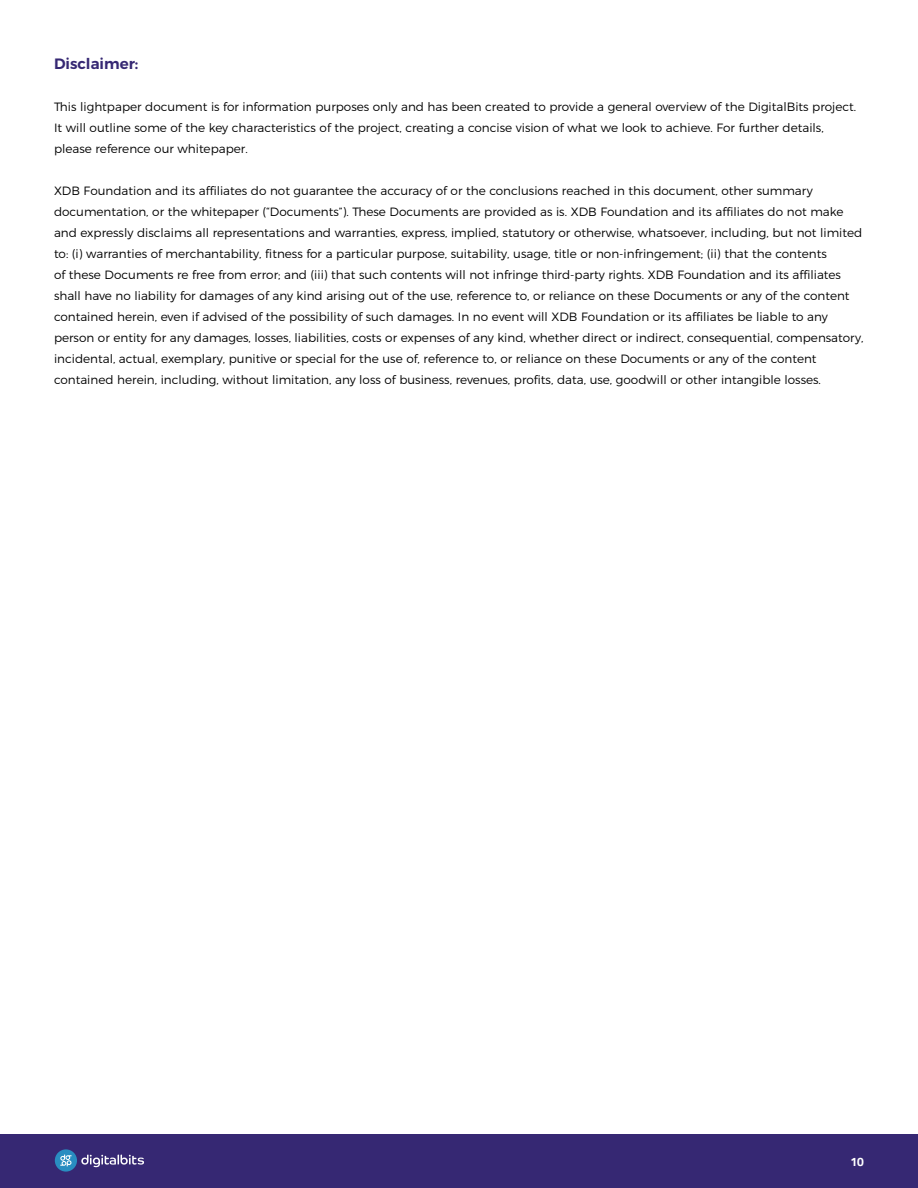
<style>
.page{position:relative;width:918px;height:1188px;background:#fff}
.page>*{position:absolute;margin:0;border:0;box-sizing:border-box;transform-origin:0 0}
.t1{font:600 15px "Montserrat";color:#362873}
.t2{font:300 12px/21px "Montserrat";color:#000}
.t3{font:700 12px "Cairo";color:#fff}
</style>
<div class="page">
<div style="left:0;top:1134px;width:918px;height:54px;background:#362873"></div>
<svg style="left:81px;top:1155px;width:63px;height:12px"></svg>
<div style="left:55px;top:1149px;width:22px;height:23px;background:#298dc1;border-radius:50%"></div>
<svg style="left:60px;top:1155px;width:12px;height:11px"></svg>
<p class="t1" style="left:54px;top:51px;width:86px">Disclaimer:</p>
<p class="t2" style="left:54px;top:95px;width:804px">This lightpaper document is for information purposes only and has been created to provide a general overview of the DigitalBits project.<br>It will outline some of the key characteristics of the project, creating a concise vision of what we look to achieve. For further details, please reference our whitepaper.</p>
<p class="t2" style="left:54px;top:179px;width:811px">XDB Foundation and its affiliates do not guarantee the accuracy of or the conclusions reached in this document, other summary documentation, or the whitepaper (“Documents”). These Documents are provided as is. XDB Foundation and its affiliates do not make and expressly disclaims all representations and warranties, express, implied, statutory or otherwise, whatsoever, including, but not limited to: (i) warranties of merchantability, fitness for a particular purpose, suitability, usage, title or non-infringement; (ii) that the contents<br>of these Documents re free from error; and (iii) that such contents will not infringe third-party rights. XDB Foundation and its affiliates shall have no liability for damages of any kind arising out of the use, reference to, or reliance on these Documents or any of the content contained herein, even if advised of the possibility of such damages. In no event will XDB Foundation or its affiliates be liable to any person or entity for any damages, losses, liabilities, costs or expenses of any kind, whether direct or indirect, consequential, compensatory, incidental, actual, exemplary, punitive or special for the use of, reference to, or reliance on these Documents or any of the content contained herein, including, without limitation, any loss of business, revenues, profits, data, use, goodwill or other intangible losses.</p>
<p class="t3" style="left:851px;top:1155px;width:15px">10</p>
</div>
